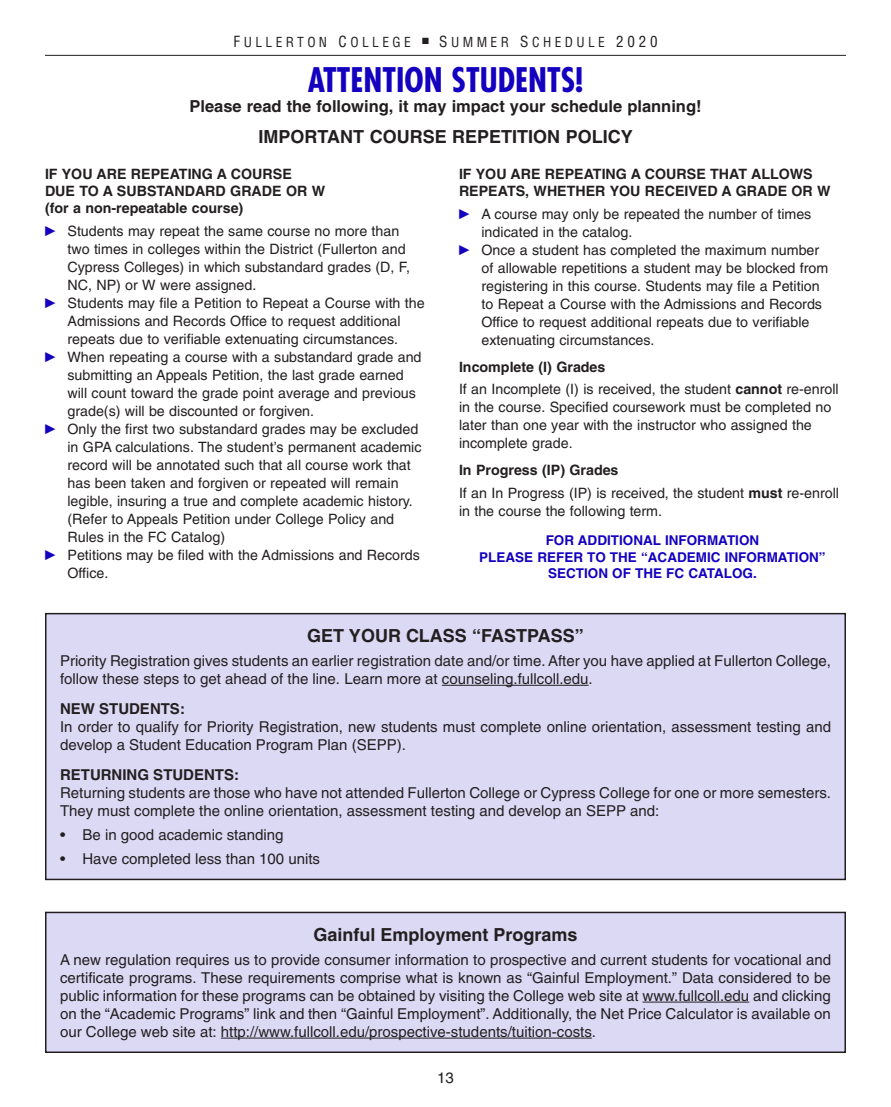
<style>
.page{position:relative;width:891px;height:1107px;background:#fff}
.page>*{position:absolute;margin:0;border:0;box-sizing:border-box;transform-origin:0 0}
.t1{font:700 condensed 33px "Futura";color:#1400bf}
.filler_head{font:700 18px "Helvetica";color:#231f20}
.t2{font:700 16.5px "Helvetica";color:#231f20}
.filler_text{font:15px/18px "Helvetica";color:#231f20}
.filler_text-2{font:700 15px "Helvetica";color:#231f20}
.t3{font:14.25px/18px "Helvetica";color:#231f20}
.t4{font:700 14.25px/17.1px "Helvetica";color:#231f20}
.t5{font:700 13.5px/16.2px "Helvetica";color:#1400bf;text-align:center}
.t6{font:condensed 13.5px "Helvetica";letter-spacing:.25em;color:#231f20}
.s1{font-size:15px}
.s2{font-style:inherit}
.s3{font-weight:700}
</style>
<div class="page">
<hr style="left:45px;top:55px;width:801px;height:1px;background:#231f20">
<div style="left:46px;top:614px;width:799px;height:265px;background:#dcd9f5"></div>
<hr style="left:442px;top:685px;width:147px;height:1px;background:#231f20">
<div style="left:45px;top:613px;width:801px;height:267px;border:2px solid #231f20"></div>
<div style="left:46px;top:912px;width:799px;height:140px;background:#dcd9f5"></div>
<hr style="left:643px;top:1002px;width:106px;height:1px;background:#231f20">
<hr style="left:221px;top:1038px;width:371px;height:1px;background:#231f20">
<div style="left:45px;top:912px;width:801px;height:141px;border:2px solid #231f20"></div>
<p class="t6" style="left:233px;top:33px;width:426px"><span class="s1">F</span>ULLERTON <span class="s1">C</span>OLLEGE ■ <span class="s1">S</span><span class="s2">UMMER</span> <span class="s1">S</span>CHEDULE <span class="s1">2020</span></p>
<p class="t1" style="left:308px;top:59px;width:277px">ATTENTION STUDENTS!</p>
<p class="t2" style="left:189px;top:96px;width:514px">Please read the following, it may impact your schedule planning!</p>
<p class="filler_head" style="left:259px;top:125px;width:376px">IMPORTANT COURSE REPETITION POLICY</p>
<p class="t4" style="left:45px;top:165px;width:282px">IF YOU ARE REPEATING A COURSE<br>DUE TO A SUBSTANDARD GRADE OR W (for a non-repeatable course)</p>
<p class="t3" style="left:68px;top:222px;width:344px">Students may repeat the same course no more than two times in colleges within the District (Fullerton and Cypress Colleges) in which substandard grades (D, F, NC, NP) or W were assigned.</p>
<p class="t3" style="left:68px;top:294px;width:359px">Students may file a Petition to Repeat a Course with the<br>Admissions and Records Office to request additional repeats due to verifiable extenuating circumstances.</p>
<p class="t3" style="left:68px;top:348px;width:356px">When repeating a course with a substandard grade and submitting an Appeals Petition, the last grade earned will count toward the grade point average and previous grade(s) will be discounted or forgiven.</p>
<p class="t3" style="left:68px;top:420px;width:356px">Only the first two substandard grades may be excluded in GPA calculations. The student’s permanent academic record will be annotated such that all course work that has been taken and forgiven or repeated will remain legible, insuring a true and complete academic history. (Refer to Appeals Petition under College Policy and Rules in the FC Catalog)</p>
<p class="t3" style="left:68px;top:546px;width:354px">Petitions may be filed with the Admissions and Records<br>Office.</p>
<p class="t4" style="left:459px;top:165px;width:373px">IF YOU ARE REPEATING A COURSE THAT ALLOWS<br>REPEATS, WHETHER YOU RECEIVED A GRADE OR W</p>
<p class="t3" style="left:482px;top:205px;width:331px">A course may only be repeated the number of times indicated in the catalog.</p>
<p class="t3" style="left:482px;top:241px;width:348px">Once a student has completed the maximum number of allowable repetitions a student may be blocked from registering in this course. Students may file a Petition to Repeat a Course with the Admissions and Records Office to request additional repeats due to verifiable extenuating circumstances.</p>
<p class="t4" style="left:459px;top:358px;width:148px">Incomplete (I) Grades</p>
<p class="t3" style="left:459px;top:380px;width:381px">If an Incomplete (I) is received, the student <span class="s3">cannot</span> re-enroll in the course. Specified coursework must be completed no later than one year with the instructor who assigned the incomplete grade.</p>
<p class="t4" style="left:459px;top:461px;width:161px">In Progress (IP) Grades</p>
<p class="t3" style="left:459px;top:484px;width:382px">If an In Progress (IP) is received, the student <span class="s3">must</span> re-enroll in the course the following term.</p>
<p class="t5" style="left:479px;top:532px;width:348px">FOR ADDITIONAL INFORMATION<br>PLEASE REFER TO THE “ACADEMIC INFORMATION”<br>SECTION OF THE FC CATALOG.</p>
<p class="filler_head" style="left:307px;top:624px;width:278px">GET YOUR CLASS “FASTPASS”</p>
<p class="filler_text" style="left:60px;top:652px;width:772px">Priority Registration gives students an earlier registration date and/or time. After you have applied at Fullerton College, follow these steps to get ahead of the line. Learn more at counseling.fullcoll.edu.</p>
<p class="filler_text-2" style="left:60px;top:699px;width:126px">NEW STUDENTS:</p>
<p class="filler_text" style="left:60px;top:718px;width:773px">In order to qualify for Priority Registration, new students must complete online orientation, assessment testing and develop a Student Education Program Plan (SEPP).</p>
<p class="filler_text-2" style="left:60px;top:765px;width:181px">RETURNING STUDENTS:</p>
<p class="filler_text" style="left:60px;top:784px;width:770px">Returning students are those who have not attended Fullerton College or Cypress College for one or more semesters.<br>They must complete the online orientation, assessment testing and develop an SEPP and:</p>
<p class="filler_text" style="left:60px;top:826px;width:225px">• Be in good academic standing</p>
<p class="filler_text" style="left:60px;top:850px;width:262px">• Have completed less than 100 units</p>
<p class="filler_head" style="left:313px;top:923px;width:266px">Gainful Employment Programs</p>
<p class="filler_text" style="left:60px;top:950px;width:773px;text-align:justify">A new regulation requires us to provide consumer information to prospective and current students for vocational and certificate programs. These requirements comprise what is known as “Gainful Employment.” Data considered to be public information for these programs can be obtained by visiting the College web site at www.fullcoll. edu and clicking on the “Academic Programs” link and then “Gainful Employment”. Additionally, the Net Price Calculator is available on our College web site at: http://www.fullcoll. edu/prospective-students/tuition-costs.</p>
<p class="filler_text" style="left:437px;top:1069px;width:18px">13</p>
</div>
